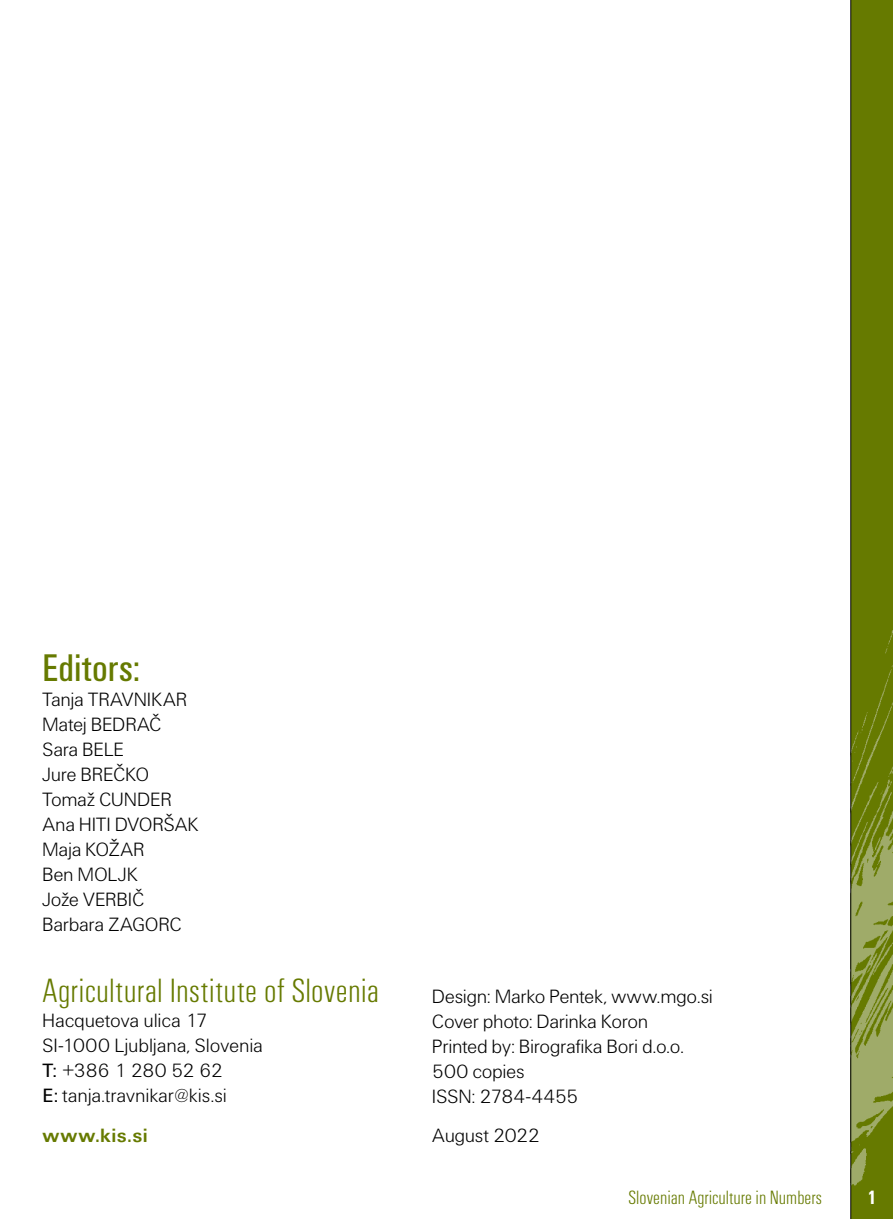
<style>
.page{position:relative;width:893px;height:1219px;background:#fff}
.page>*{position:absolute;margin:0;border:0;box-sizing:border-box;transform-origin:0 0}
.t1{font:condensed 40px "U001 TEE";letter-spacing:.005em;color:#667a00}
.t2{font:35px "U001 DEE Ligh Cond";letter-spacing:.015em;color:#667a00}
.t3{font:20px/25px "U001 DEE Ligh";letter-spacing:.015em;color:#000}
.t4{font:20px "U001 DEE Ligh Cond";color:#667a00}
.t5{font:700 20px "U001 TEE";letter-spacing:.025em;color:#667a00}
.t6{font:700 condensed 20px "U001 TEE";color:#fff}
.s1{font-family:"U001 TEE"}
</style>
<div class="page">
<div style="left:851px;top:0;width:42px;height:1219px;background:#667a00"></div>
<img style="left:851px;top:603px;width:42px;height:616px">
<hr style="left:850px;top:0;width:1px;height:1219px;background:#000">
<h1 class="t1" style="left:43px;top:645px;width:99px">Editors:</h1>
<p class="t3" style="left:43px;top:687px;width:158px">Tanja TRAVNIKAR<br>Matej BEDRAČ<br>Sara BELE<br>Jure BREČKO<br>Tomaž CUNDER<br>Ana HITI DVORŠAK<br>Maja KOŽAR<br>Ben MOLJK<br>Jože VERBIČ<br>Barbara ZAGORC</p>
<h2 class="t2" style="left:43px;top:972px;width:338px">Agricultural Institute of Slovenia</h2>
<p class="t3" style="left:43px;top:1008px;width:222px">Hacquetova ulica 17<br>SI-1000 Ljubljana, Slovenia<br><span class="s1">T:</span> +386 1 280 52 62<br><span class="s1">E:</span> tanja.travnikar@kis.si</p>
<p class="t3" style="left:432px;top:984px;width:282px">Design: Marko Pentek, www.mgo.si<br>Cover photo: Darinka Koron<br>Printed by: Birografika Bori d.o.o.<br>500 copies<br>ISSN: 2784-4455</p>
<p class="t5" style="left:43px;top:1124px;width:107px">www.kis.si</p>
<p class="t3" style="left:432px;top:1123px;width:109px">August 2022</p>
<p class="t4" style="left:629px;top:1187px;width:195px">Slovenian Agriculture in Numbers</p>
<p class="t6" style="left:867px;top:1186px;width:11px">1</p>
</div>
